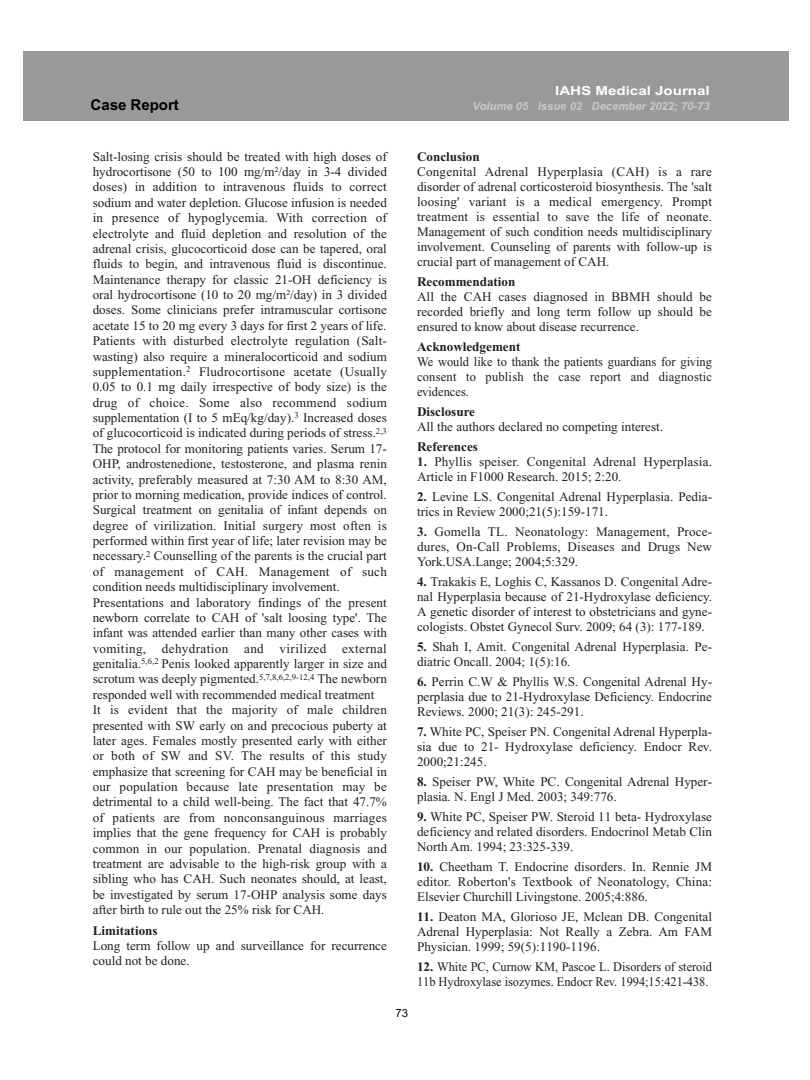
<style>
.page{position:relative;width:810px;height:1080px;background:#fff}
.page>*{position:absolute;margin:0;border:0;box-sizing:border-box;transform-origin:0 0}
.t1{font:700 15px "Arial";color:#000}
.t2{font:13.12px/15.4px "Times New Roman";color:#231f20;text-align:justify}
.t3{font:13.12px/15px "Times New Roman";color:#231f20;text-align:justify;scale:.95 1}
.t4{font:13.12px/15px "Times New Roman";color:#231f20;scale:.94 1}
.t5{font:700 13.12px "Times New Roman";color:#231f20}
.t6{font:700 12.5px "Arial";color:#fff;scale:1.21 1}
.t7{font:italic 700 11.25px "Arial";color:#c9c9c9}
.t8{font:11.25px "Arial";color:#000}
.s1{font-weight:700}
</style>
<div class="page">
<div style="left:23px;top:51px;width:765px;height:70px;background:#999"></div>
<p class="t6" style="left:555px;top:83px;width:129px">IAHS Medical Journal</p>
<p class="t1" style="left:91px;top:96px;width:90px">Case Report</p>
<p class="t7" style="left:473px;top:99px;width:239px">Volume 05 Issue 02 December 2022; 70-73</p>
<p class="t2" style="left:93px;top:149px;width:296px;text-align:left">Salt-losing crisis should be treated with high doses of hydrocortisone (50 to 100 mg/m²/day in 3-4 divided doses) in addition to intravenous fluids to correct sodium and water depletion. Glucose infusion is needed in presence of hypoglycemia. With correction of electrolyte and fluid depletion and resolution of the adrenal crisis, glucocorticoid dose can be tapered, oral fluids to begin, and intravenous fluid is discontinue.<br>Maintenance therapy for classic 21-OH deficiency is oral hydrocortisone (10 to 20 mg/m²/day) in 3 divided doses. Some clinicians prefer intramuscular cortisone acetate 15 to 20 mg every 3 days for first 2 years of life.<br>Patients with disturbed electrolyte regulation (Salt&shy;wasting) also require a mineralocorticoid and sodium supplementation.<sup>2</sup> Fludrocortisone acetate (Usually 0.05 to 0.1 mg daily irrespective of body size) is the drug of choice. Some also recommend sodium supplementation (I to 5 mEq/kg/day).<sup>3</sup> Increased doses of glucocorticoid is indicated during periods of stress.<sup>2,3<br></sup>The protocol for monitoring patients varies. Serum 17- OHP, androstenedione, testosterone, and plasma renin activity, preferably measured at 7:30 AM to 8:30 AM, prior to morning medication, provide indices of control.<br>Surgical treatment on genitalia of infant depends on degree of virilization. Initial surgery most often is performed within first year of life; later revision may be necessary.<sup>2</sup> Counselling of the parents is the crucial part of management of CAH. Management of such condition needs multidisciplinary involvement.<br>Presentations and laboratory findings of the present newborn correlate to CAH of 'salt loosing type'. The infant was attended earlier than many other cases with vomiting, dehydration and virilized external genitalia.<sup>5,6,2</sup> Penis looked apparently larger in size and scrotum was deeply pigmented.<sup>5,7,8,6,2,9-12,4</sup> The newborn responded well with recommended medical treatment<br>It is evident that the majority of male children presented with SW early on and precocious puberty at later ages. Females mostly presented early with either or both of SW and SV. The results of this study emphasize that screening for CAH may be beneficial in our population because late presentation may be detrimental to a child well-being. The fact that 47.7% of patients are from nonconsanguinous marriages implies that the gene frequency for CAH is probably common in our population. Prenatal diagnosis and treatment are advisable to the high-risk group with a sibling who has CAH. Such neonates should, at least, be investigated by serum 17-OHP analysis some days after birth to rule out the 25% risk for CAH.</p>
<p class="t5" style="left:93px;top:923px;width:66px">Limitations</p>
<p class="t2" style="left:93px;top:938px;width:296px;line-height:15px">Long term follow up and surveillance for recurrence could not be done.</p>
<p class="t5" style="left:417px;top:149px;width:64px">Conclusion</p>
<p class="t2" style="left:417px;top:164px;width:297px;line-height:15px">Congenital Adrenal Hyperplasia (CAH) is a rare disorder of adrenal corticosteroid biosynthesis. The 'salt loosing' variant is a medical emergency. Prompt treatment is essential to save the life of neonate.<br>Management of such condition needs multidisciplinary involvement. Counseling of parents with follow-up is crucial part of management of CAH.</p>
<p class="t5" style="left:417px;top:274px;width:100px">Recommendation</p>
<p class="t2" style="left:417px;top:289px;width:297px;line-height:15px">All the CAH cases diagnosed in BBMH should be recorded briefly and long term follow up should be ensured to know about disease recurrence.</p>
<p class="t5" style="left:417px;top:339px;width:105px">Acknowledgement</p>
<p class="t3" style="left:417px;top:354px;width:312px">We would like to thank the patients guardians for giving consent to publish the case report and diagnostic evidences.</p>
<p class="t5" style="left:417px;top:404px;width:60px">Disclosure</p>
<p class="t2" style="left:417px;top:419px;width:248px">All the authors declared no competing interest.</p>
<p class="t5" style="left:417px;top:439px;width:62px">References</p>
<p class="t2" style="left:417px;top:454px;width:297px;line-height:15px"><span class="s1">1.</span> Phyllis speiser. Congenital Adrenal Hyperplasia.<br>Article in F1000 Research. 2015; 2:20.</p>
<p class="t2" style="left:417px;top:489px;width:297px;line-height:15px"><span class="s1">2.</span> Levine LS. Congenital Adrenal Hyperplasia. Pedia&shy;trics in Review 2000;21(5):159-171.</p>
<p class="t2" style="left:417px;top:524px;width:297px;line-height:15px"><span class="s1">3.</span> Gomella TL. Neonatology: Management, Proce&shy;dures, On-Call Problems, Diseases and Drugs New York.USA.Lange; 2004;5:329.</p>
<p class="t2" style="left:417px;top:574px;width:297px;line-height:15px"><span class="s1">4.</span> Trakakis E, Loghis C, Kassanos D. Congenital Adre&shy;nal Hyperplasia because of 21-Hydroxylase deficiency.<br>A genetic disorder of interest to obstetricians and gyne&shy;cologists. Obstet Gynecol Surv. 2009; 64 (3): 177-189.</p>
<p class="t2" style="left:417px;top:639px;width:297px;line-height:15px"><span class="s1">5.</span> Shah I, Amit. Congenital Adrenal Hyperplasia. Pe&shy;diatric Oncall. 2004; 1(5):16.</p>
<p class="t2" style="left:417px;top:674px;width:297px;line-height:15px"><span class="s1">6.</span> Perrin C.W &amp; Phyllis W.S. Congenital Adrenal Hy&shy;perplasia due to 21-Hydroxylase Deficiency. Endocrine Reviews. 2000; 21(3): 245-291.</p>
<p class="t2" style="left:417px;top:724px;width:297px;line-height:15px"><span class="s1">7.</span> White PC, Speiser PN. Congenital Adrenal Hyperpla&shy;sia due to 21- Hydroxylase deficiency. Endocr Rev.<br>2000;21:245.</p>
<p class="t2" style="left:417px;top:774px;width:297px;line-height:15px"><span class="s1">8.</span> Speiser PW, White PC. Congenital Adrenal Hyper&shy;plasia. N. Engl J Med. 2003; 349:776.</p>
<p class="t2" style="left:417px;top:809px;width:297px;line-height:15px"><span class="s1">9.</span> White PC, Speiser PW. Steroid 11 beta- Hydroxylase deficiency and related disorders. Endocrinol Metab Clin North Am. 1994; 23:325-339.</p>
<p class="t2" style="left:417px;top:859px;width:297px;line-height:15px"><span class="s1">10.</span> Cheetham T. Endocrine disorders. In. Rennie JM editor. Roberton's Textbook of Neonatology, China:<br>Elsevier Churchill Livingstone. 2005;4:886.</p>
<p class="t2" style="left:417px;top:909px;width:297px;line-height:15px"><span class="s1">11.</span> Deaton MA, Glorioso JE, Mclean DB. Congenital Adrenal Hyperplasia: Not Really a Zebra. Am FAM Physician. 1999; 59(5):1190-1196.</p>
<p class="t4" style="left:417px;top:959px;width:315px"><span class="s1">12.</span> White PC, Curnow KM, Pascoe L. Disorders of steroid<br>11b Hydroxylase isozymes. Endocr Rev. 1994;15:421-438.</p>
<p class="t8" style="left:396px;top:1006px;width:14px">73</p>
</div>
